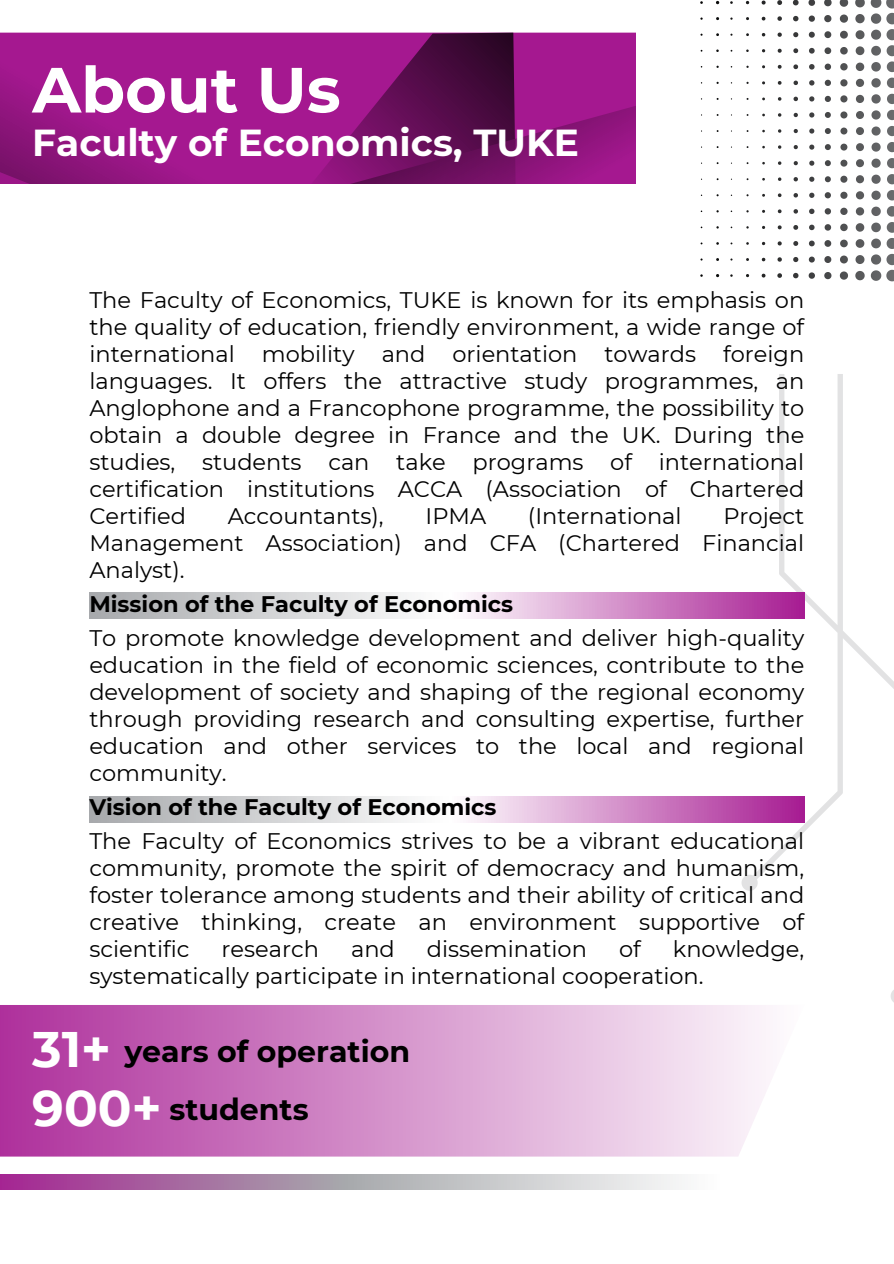
<style>
.page{position:relative;width:894px;height:1264px;background:#fff}
.page>*{position:absolute;margin:0;border:0;box-sizing:border-box;transform-origin:0 0}
.t1{font:700 63.75px "Montserrat";color:#fff}
.t2{font:700 37.5px "Montserrat";color:#fff}
.t3{font:700 30px/58.7px "Montserrat";color:#000}
.t4{font:22.5px/27px "Montserrat";color:#000;text-align:justify}
.t5{font:700 22.5px "Montserrat";color:#000}
.s1{font-size:49.8px;color:#fff}
</style>
<div class="page">
<svg style="left:700px;top:0;width:193px;height:282px"></svg>
<svg style="left:741px;top:374px;width:152px;height:627px"></svg>
<svg style="left:89px;top:592px;width:715px;height:26px"></svg>
<svg style="left:89px;top:796px;width:715px;height:26px"></svg>
<svg style="left:0;top:1005px;width:770px;height:151px"></svg>
<svg style="left:0;top:1174px;width:679px;height:15px"></svg>
<div style="left:0;top:33px;width:635px;height:70px;background:#a51890"></div>
<svg style="left:125px;top:33px;width:394px;height:70px;fill:#a51890"></svg>
<svg style="left:0;top:103px;width:635px;height:80px;fill:#9d1788"></svg>
<svg style="left:0;top:159px;width:609px;height:24px"></svg>
<p class="t1" style="left:32px;top:51px;width:310px">About Us</p>
<p class="t2" style="left:32px;top:120px;width:548px">Faculty of Economics, TUKE</p>
<p class="t4" style="left:89px;top:286px;width:716px">The Faculty of Economics, TUKE is known for its emphasis on the quality of education, friendly environment, a wide range of international mobility and orientation towards foreign languages. It offers the attractive study programmes, an Anglophone and a Francophone programme, the possibility to obtain a double degree in France and the UK. During the studies, students can take programs of international certification institutions ACCA (Association of Chartered Certified</p>
<p class="t4" style="left:89px;top:502px;width:716px;text-indent:633px">Project Management Association) and CFA (Chartered Financial Analyst).</p>
<p class="t5" style="left:89px;top:590px;width:425px">Mission of the Faculty of Economics</p>
<p class="t4" style="left:89px;top:624px;width:716px">To promote knowledge development and deliver high-quality education in the field of economic sciences, contribute to the development of society and shaping of the regional economy through providing research and consulting expertise, further education and other services to the local and regional community.</p>
<p class="t5" style="left:89px;top:793px;width:408px">Vision of the Faculty of Economics</p>
<p class="t4" style="left:89px;top:827px;width:716px">The Faculty of Economics strives to be a vibrant educational community, promote the spirit of democracy and humanism, foster tolerance among students and their ability of critical and creative thinking, create an environment supportive of scientific</p>
<p class="t4" style="left:228px;top:502px;width:157px">Accountants),</p>
<p class="t4" style="left:425px;top:502px;width:62px">IPMA</p>
<p class="t4" style="left:527px;top:502px;width:155px">(International</p>
<p class="t4" style="left:221px;top:935px;width:99px">research</p>
<p class="t4" style="left:351px;top:935px;width:45px">and</p>
<p class="t4" style="left:427px;top:935px;width:161px">dissemination</p>
<p class="t4" style="left:619px;top:935px;width:23px">of</p>
<p class="t4" style="left:89px;top:935px;width:716px;text-indent:583px">knowledge, systematically participate in international cooperation.</p>
<h3 class="t3" style="left:32px;top:1021px;width:379px"><span class="s1">31+</span> years of operation<br><span class="s1">900+</span> students</h3>
</div>
